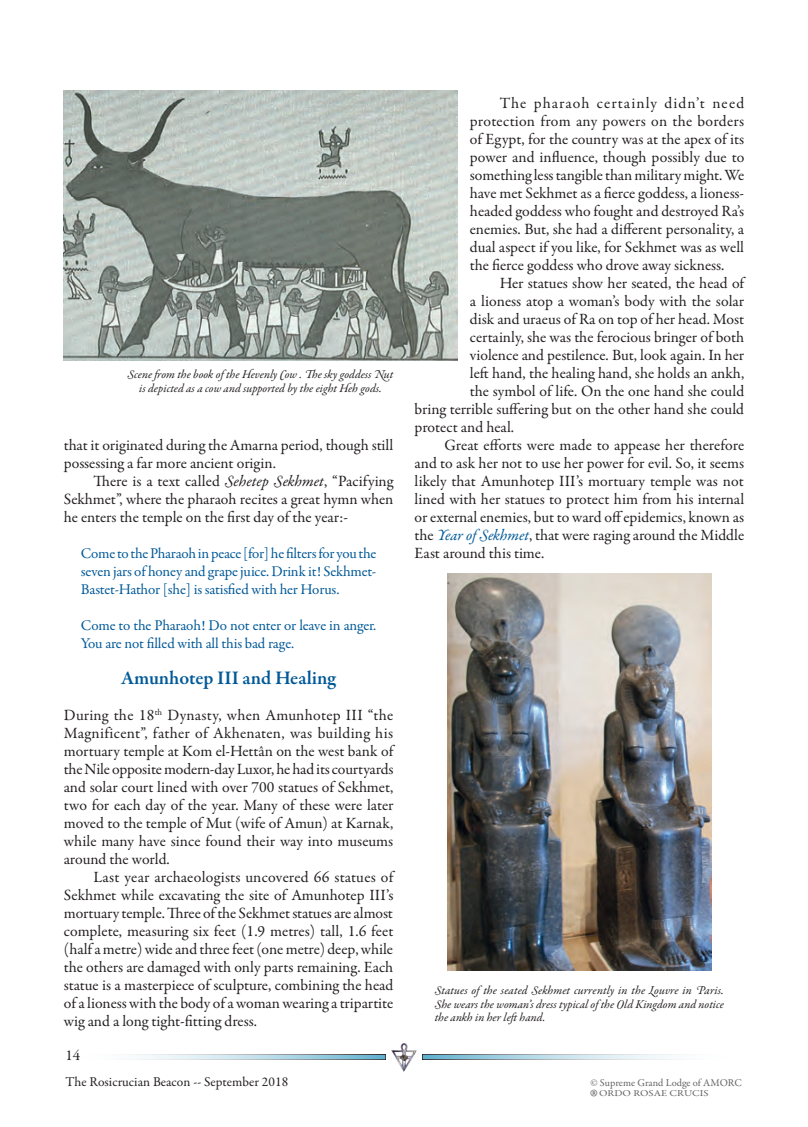
<style>
.page{position:relative;width:808px;height:1127px;background:#fff}
.page>*{position:absolute;margin:0;border:0;box-sizing:border-box;transform-origin:0 0}
.t1{font:30px "Garamond Premr Pro";color:#636366}
.t2{font:600 19.5px "Garamond Premr Pro";color:#005998}
.t3{font:15.75px/18px "Garamond Premr Pro";color:#231f20;text-align:justify}
.t4{font:15px/18px "Garamond Premr Pro";letter-spacing:-.015em;color:#005998;text-align:justify}
.t5{font:15px "Garamond Premr Pro";color:#231f20}
.t6{font:13.5px "Garamond Premr Pro";color:#231f20}
.t7{font:italic 12px/13.5px "Garamond Premr Pro";color:#231f20;text-align:center}
.t8{font:10.5px "Garamond Premr Pro";color:#636366}
.t9{font:9px "Garamond Premr Pro";color:#636366;scale:1.2 1}
.s1{font-style:italic}
.s2{font-style:italic;color:#005998}
</style>
<div class="page">
<img style="left:392px;top:1043px;width:24px;height:29px">
<svg style="left:422px;top:1054px;width:253px;height:6px;background:#b2cbd4"></svg>
<svg style="left:134px;top:1054px;width:252px;height:6px;background:#b3cbd4"></svg>
<img style="left:64px;top:90px;width:393px;height:270px">
<img style="left:447px;top:574px;width:264px;height:397px">
<p class="t7" style="left:127px;top:368px;width:268px">Scene from the book of the Hevenly Cow . The sky goddess Nut is depicted as a cow and supported by the eight Heh gods.</p>
<p class="t3" style="left:64px;top:436px;width:331px">that it originated during the Amarna period, though still possessing a far more ancient origin.</p>
<p class="t3" style="left:64px;top:472px;width:331px;text-indent:30px">There is a text called <span class="s1">Sehetep Sekhmet</span>, “Pacifying Sekhmet”, where the pharaoh recites a great hymn when he enters the temple on the first day of the year:-</p>
<p class="t4" style="left:81px;top:545px;width:297px">Come to the Pharaoh in peace [for] he filters for you the seven jars of honey and grape juice. Drink it! Sekhmet-Bastet-Hathor [she] is satisfied with her Horus.</p>
<p class="t4" style="left:81px;top:617px;width:297px">Come to the Pharaoh! Do not enter or leave in anger.<br>You are not filled with all this bad rage.</p>
<p class="t2" style="left:121px;top:666px;width:217px">Amunhotep III and Healing</p>
<p class="t3" style="left:64px;top:706px;width:331px">During the 18<sup>th</sup> Dynasty, when Amunhotep III “the Magnificent”, father of Akhenaten, was building his mortuary temple at Kom el-Hettân on the west bank of the Nile opposite modern-day Luxor, he had its courtyards and solar court lined with over 700 statues of Sekhmet, two for each day of the year. Many of these were later moved to the temple of Mut (wife of Amun) at Karnak, while many have since found their way into museums around the world.</p>
<p class="t3" style="left:64px;top:868px;width:331px;text-indent:30px">Last year archaeologists uncovered 66 statues of Sekhmet while excavating the site of Amunhotep III’s mortuary temple. Three of the Sekhmet statues are almost complete, measuring six feet (1.9 metres) tall, 1.6 feet (half a metre) wide and three feet (one metre) deep, while the others are damaged with only parts remaining. Each statue is a masterpiece of sculpture, combining the head of a lioness with the body of a woman wearing a tripartite wig and a long tight-fitting dress.</p>
<p class="t5" style="left:65px;top:1046px;width:16px">14</p>
<p class="t3" style="left:470px;top:94px;width:276px;text-indent:30px">The pharaoh certainly didn’t need protection from any powers on the borders of Egypt, for the country was at the apex of its power and influence, though possibly due to something less tangible than military might. We have met Sekhmet as a fierce goddess, a lioness&shy;headed goddess who fought and destroyed Ra’s enemies. But, she had a different personality, a dual aspect if you like, for Sekhmet was as well the fierce goddess who drove away sickness.</p>
<p class="t3" style="left:500px;top:274px;width:246px">Her statues show her seated, the head of</p>
<p class="t3" style="left:470px;top:292px;width:276px">a lioness atop a woman’s body with the solar</p>
<p class="t3" style="left:470px;top:310px;width:276px">disk and uraeus of Ra on top of her head. Most</p>
<p class="t3" style="left:470px;top:328px;width:276px">certainly, she was the ferocious bringer of both</p>
<p class="t3" style="left:470px;top:346px;width:276px">violence and pestilence. But, look again. In her</p>
<p class="t3" style="left:470px;top:364px;width:276px">left hand, the healing hand, she holds an ankh,</p>
<p class="t3" style="left:470px;top:382px;width:276px">the symbol of life. On the one hand she could</p>
<p class="t3" style="left:415px;top:400px;width:331px">bring terrible suffering but on the other hand she could</p>
<p class="t3" style="left:415px;top:418px;width:101px">protect and heal.</p>
<p class="t3" style="left:444px;top:436px;width:301px">Great efforts were made to appease her therefore</p>
<p class="t3" style="left:415px;top:454px;width:331px">and to ask her not to use her power for evil. So, it seems</p>
<p class="t3" style="left:415px;top:472px;width:331px">likely that Amunhotep III’s mortuary temple was not</p>
<p class="t3" style="left:415px;top:491px;width:331px">lined with her statues to protect him from his internal</p>
<p class="t3" style="left:415px;top:509px;width:331px">or external enemies, but to ward off epidemics, known as</p>
<p class="t3" style="left:415px;top:527px;width:331px">the <span class="s2">Year of Sekhmet</span>, that were raging around the Middle</p>
<p class="t3" style="left:415px;top:545px;width:131px">East around this time.</p>
<p class="t7" style="left:435px;top:984px;width:291px;text-align:justify">Statues of the seated Sekhmet currently in the Louvre in Paris.<br>She wears the woman’s dress typical of the Old Kingdom and notice the ankh in her left hand.</p>
<p class="t6" style="left:65px;top:1074px;width:224px">The Rosicrucian Beacon -- September 2018</p>
<p class="t8" style="left:590px;top:1077px;width:153px">© Supreme Grand Lodge of AMORC</p>
<h1 class="t1" style="left:590px;top:1081px;width:8px">®</h1>
<p class="t9" style="left:599px;top:1087px;width:93px">ORDO ROSAE CRUCIS</p>
</div>
